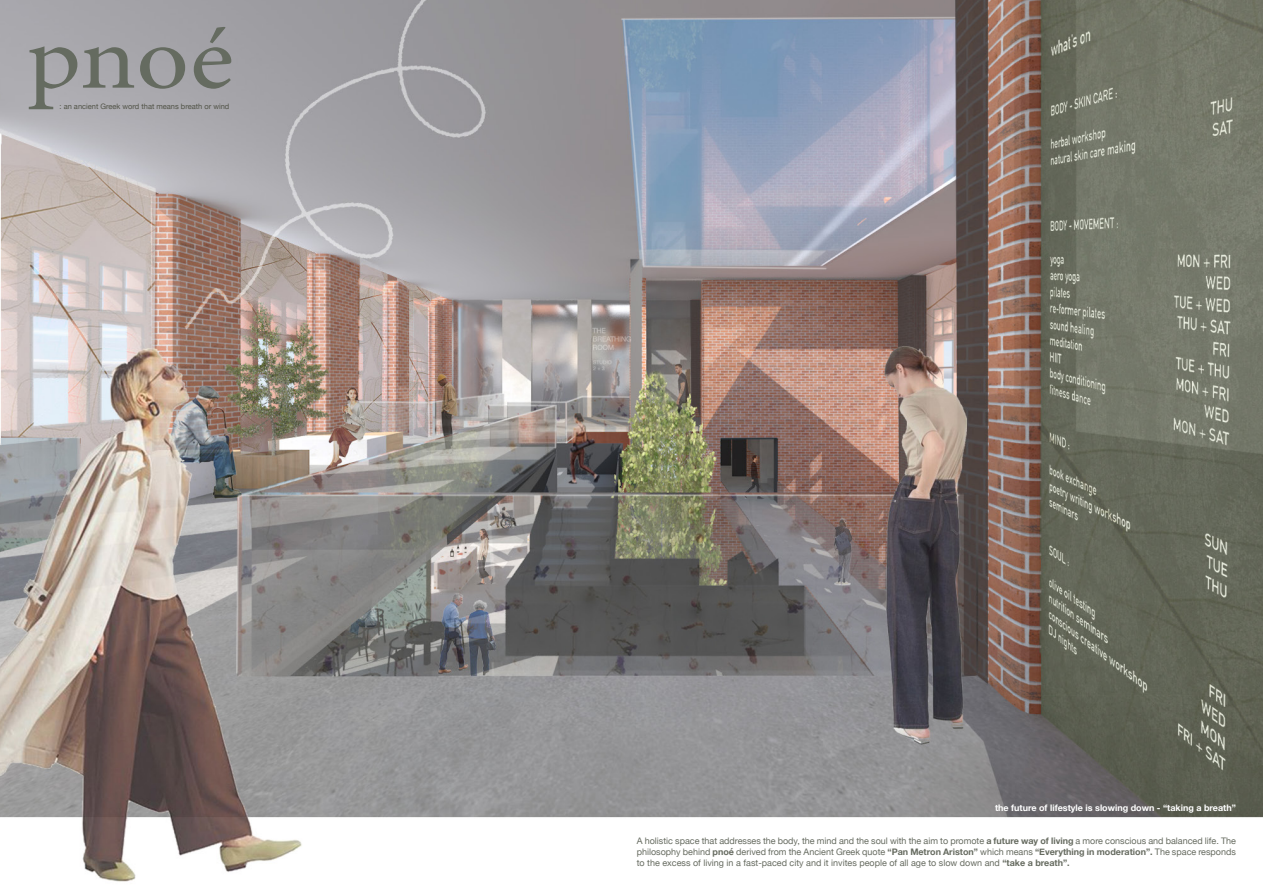
<style>
.page{position:relative;width:1263px;height:893px;background:#fff}
.page>*{position:absolute;margin:0;border:0;box-sizing:border-box;transform-origin:0 0}
.t1{font:90px "Minion Pro";color:#656b60;scale:1.15 1}
.t2{font:9px/10.8px "Helvetica Neue";color:#666b60;text-align:justify}
.t3{font:700 9px "Helvetica Neue";color:#fff}
.t4{font:7.5px "Helvetica Neue";color:#515347}
.s1{font-weight:700}
</style>
<div class="page">
<img style="left:0;top:0;width:1263px;height:882px">
<p class="t1" style="left:27px;top:-1px;width:181px">pnoé</p>
<p class="t4" style="left:60px;top:101px;width:171px">: an ancient Greek word that means breath or wind</p>
<p class="t3" style="left:995px;top:801px;width:242px">the future of lifestyle is slowing down - “taking a breath”</p>
<p class="t2" style="left:637px;top:836px;width:601px">A holistic space that addresses the body, the mind and the soul with the aim to promote <span class="s1">a future way of living</span> a more conscious and balanced life. The philosophy behind <span class="s1">pnoé</span> derived from the Ancient Greek quote <span class="s1">“Pan Metron Ariston”</span> which means <span class="s1">“Everything in moderation”.</span> The space responds to the excess of living in a fast-paced city and it invites people of all age to slow down and <span class="s1">“take a breath”.</span></p>
</div>
